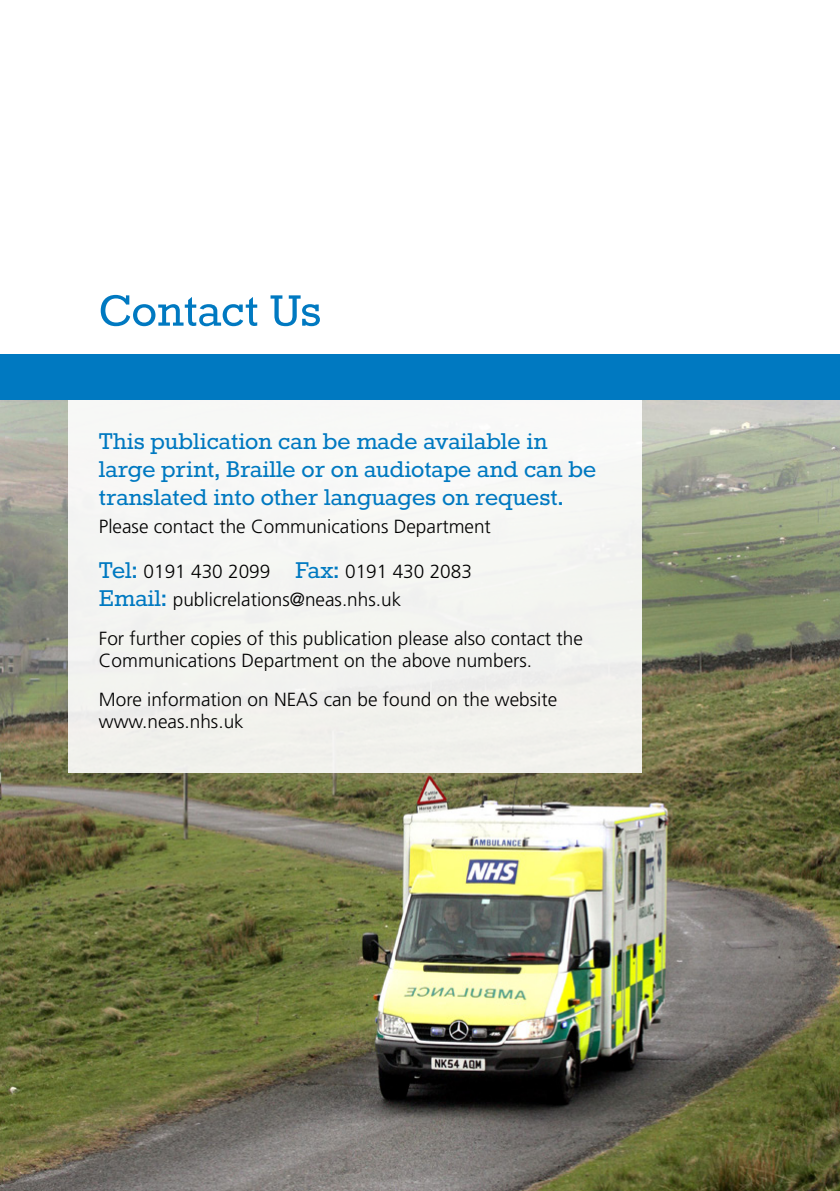
<style>
.page{position:relative;width:840px;height:1191px;background:#fff}
.page>*{position:absolute;margin:0;border:0;box-sizing:border-box;transform-origin:0 0}
.t1{font:53.8px "Rokkitt";color:#0079c1}
.t2{font:28px/28px "Rokkitt";color:#0079c1}
.t3{font:300 19px/22px "Frutiger";color:#000}
.s1{font-family:"Rokkitt";font-weight:400;font-size:28px;color:#0079c1}
</style>
<div class="page">
<img style="left:0;top:400px;width:839px;height:791px">
<div style="left:68px;top:391px;width:573px;height:381px;background:#f4f5f2"></div>
<div style="left:0;top:354px;width:839px;height:46px;background:#0079c1"></div>
<h1 class="t1" style="left:99px;top:285px;width:224px">Contact Us</h1>
<h2 class="t2" style="left:99px;top:428px;width:498px">This publication can be made available in large print, Braille or on audiotape and can be translated into other languages on request.</h2>
<p class="t3" style="left:99px;top:515px;width:393px">Please contact the Communications Department</p>
<p class="t3" style="left:99px;top:557px;width:374px;line-height:28px"><span class="s1">Tel:</span> 0191 430 2099 <span class="s1">Fax:</span> 0191 430 2083<br><span class="s1">Email:</span> publicrelations@neas.nhs.uk</p>
<p class="t3" style="left:99px;top:627px;width:485px">For further copies of this publication please also contact the<br>Communications Department on the above numbers.</p>
<p class="t3" style="left:99px;top:688px;width:459px">More information on NEAS can be found on the website www.neas.nhs.uk</p>
</div>
